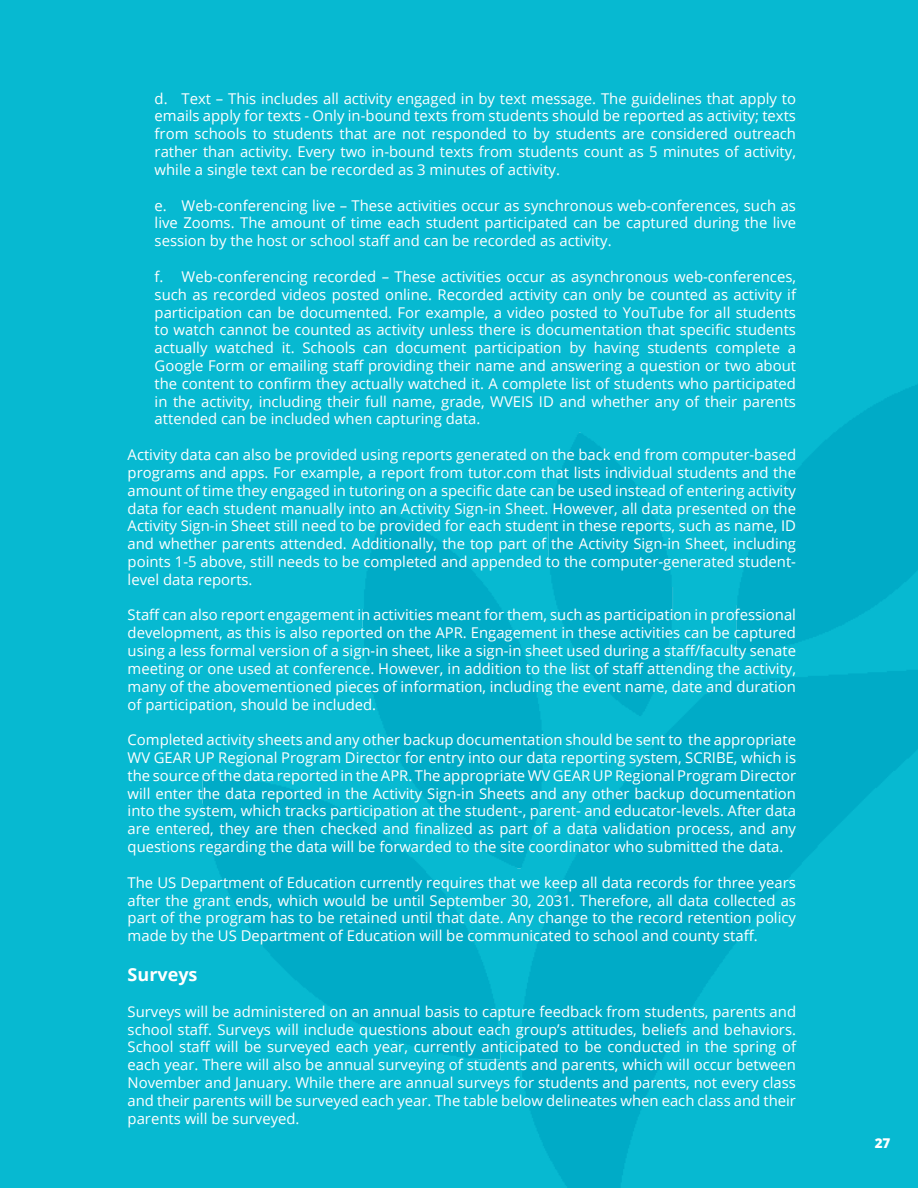
<style>
.page{position:relative;width:918px;height:1188px;background:#07b9d1}
.page>*{position:absolute;margin:0;border:0;box-sizing:border-box;transform-origin:0 0}
.Subheading{font:700 18px "Open Sans";color:#fff}
.Subheading-2{font:14.85px/17.9px "Open Sans";color:#fff;text-align:justify}
.Heading{font:800 13.5px "Open Sans";color:#fff}
</style>
<div class="page">
<img style="left:202px;top:385px;width:716px;height:803px">
<svg style="left:662px;top:837px;width:218px;height:295px"></svg>
<div style="left:317px;top:1084px;width:204px;height:104px;background:#07b9d1"></div>
<p class="Subheading-2" style="left:155px;top:89px;width:643px">d. Text – This includes all activity engaged in by text message. The guidelines that apply to emails apply for texts - Only in-bound texts from students should be reported as activity; texts from schools to students that are not responded to by students are considered outreach rather than activity. Every two in-bound texts from students count as 5 minutes of activity, while a single text can be recorded as 3 minutes of activity.</p>
<p class="Subheading-2" style="left:155px;top:196px;width:643px">e. Web-conferencing live – These activities occur as synchronous web-conferences, such as live Zooms. The amount of time each student participated can be captured during the live session by the host or school staff and can be recorded as activity.</p>
<p class="Subheading-2" style="left:155px;top:267px;width:643px">f. Web-conferencing recorded – These activities occur as asynchronous web-conferences, such as recorded videos posted online. Recorded activity can only be counted as activity if participation can be documented. For example, a video posted to YouTube for all students to watch cannot be counted as activity unless there is documentation that specific students actually watched it. Schools can document participation by having students complete a Google Form or emailing staff providing their name and answering a question or two about the content to confirm they actually watched it. A complete list of students who participated in the activity, including their full name, grade, WVEIS ID and whether any of their parents attended can be included when capturing data.</p>
<p class="Subheading-2" style="left:128px;top:445px;width:670px">Activity data can also be provided using reports generated on the back end from computer-based programs and apps. For example, a report from tutor.com that lists individual students and the amount of time they engaged in tutoring on a specific date can be used instead of entering activity data for each student manually into an Activity Sign-in Sheet. However, all data presented on the Activity Sign-in Sheet still need to be provided for each student in these reports, such as name, ID and whether parents attended. Additionally, the top part of the Activity Sign-in Sheet, including points 1-5 above, still needs to be completed and appended to the computer-generated student&shy;level data reports.</p>
<p class="Subheading-2" style="left:128px;top:606px;width:670px">Staff can also report engagement in activities meant for them, such as participation in professional development, as this is also reported on the APR. Engagement in these activities can be captured using a less formal version of a sign-in sheet, like a sign-in sheet used during a staff/faculty senate meeting or one used at conference. However, in addition to the list of staff attending the activity, many of the abovementioned pieces of information, including the event name, date and duration of participation, should be included.</p>
<p class="Subheading-2" style="left:128px;top:730px;width:670px">Completed activity sheets and any other backup documentation should be sent to the appropriate WV GEAR UP Regional Program Director for entry into our data reporting system, SCRIBE, which is the source of the data reported in the APR. The appropriate WV GEAR UP Regional Program Director will enter the data reported in the Activity Sign-in Sheets and any other backup documentation into the system, which tracks participation at the student-, parent- and educator-levels. After data are entered, they are then checked and finalized as part of a data validation process, and any questions regarding the data will be forwarded to the site coordinator who submitted the data.</p>
<p class="Subheading-2" style="left:128px;top:873px;width:670px">The US Department of Education currently requires that we keep all data records for three years after the grant ends, which would be until September 30, 2031. Therefore, all data collected as part of the program has to be retained until that date. Any change to the record retention policy made by the US Department of Education will be communicated to school and county staff.</p>
<p class="Subheading" style="left:128px;top:962px;width:71px">Surveys</p>
<p class="Subheading-2" style="left:128px;top:1002px;width:670px">Surveys will be administered on an annual basis to capture feedback from students, parents and school staff. Surveys will include questions about each group’s attitudes, beliefs and behaviors.<br>School staff will be surveyed each year, currently anticipated to be conducted in the spring of each year. There will also be annual surveying of students and parents, which will occur between November and January. While there are annual surveys for students and parents, not every class and their parents will be surveyed each year. The table below delineates when each class and their parents will be surveyed.</p>
<p class="Heading" style="left:875px;top:1133px;width:17px">27</p>
</div>
